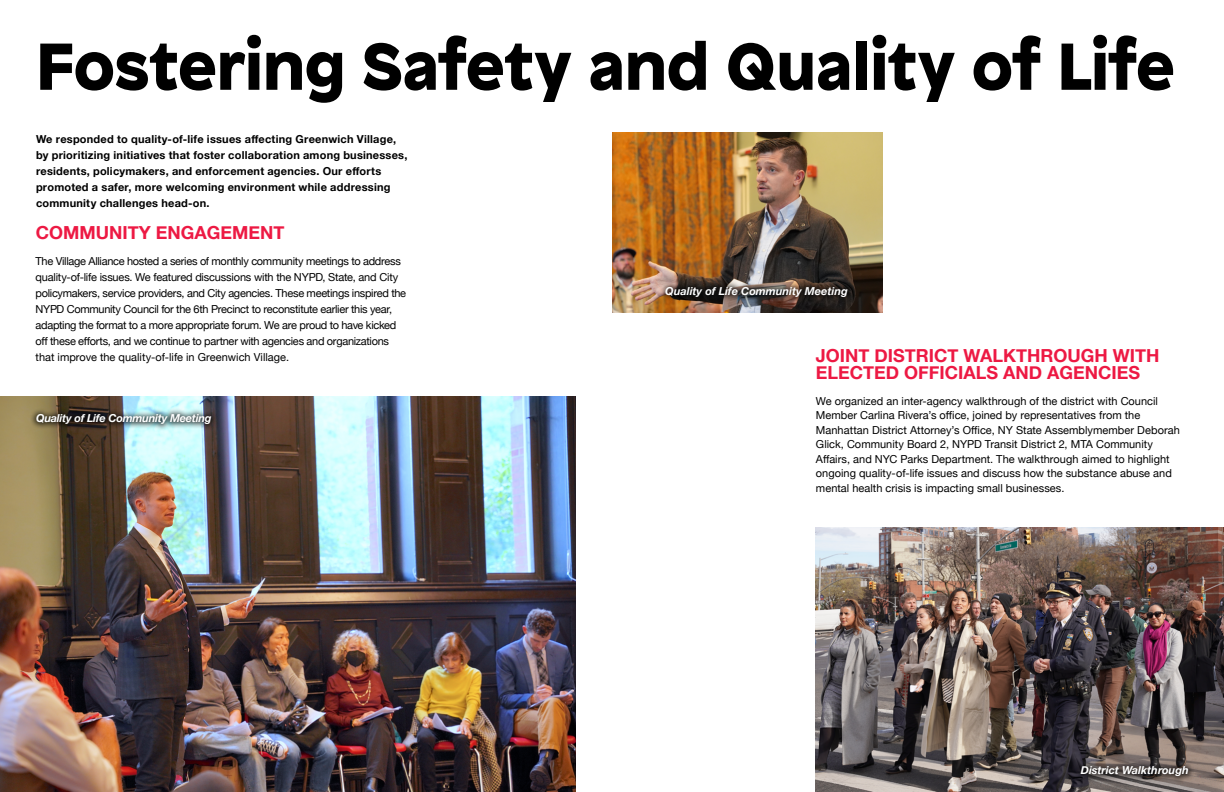
<style>
.page{position:relative;width:1224px;height:792px;background:#fff}
.page>*{position:absolute;margin:0;border:0;box-sizing:border-box;transform-origin:0 0}
.t1{font:900 66px "Patron";color:#000}
.t2{font:700 18px/17px "Helvetica Neue";color:#ed1943}
.t3{font:11px/16px "Helvetica Neue";letter-spacing:-.01em;color:#000}
.t4{font:700 11px/16px "Helvetica Neue";letter-spacing:.02em;color:#000}
.t5{font:italic 700 11px "Helvetica Neue";color:#fff}
.t6{font:italic 700 11px "Helvetica Neue";letter-spacing:-.02em;color:#fff}
</style>
<div class="page">
<img style="left:0;top:396px;width:576px;height:396px">
<img style="left:613px;top:132px;width:270px;height:180px">
<div style="left:30px;top:408px;width:188px;height:23px;background:#000;opacity:.66"></div>
<div style="left:659px;top:280px;width:195px;height:23px;background:#000;opacity:.66"></div>
<img style="left:816px;top:528px;width:408px;height:264px">
<div style="left:1074px;top:759px;width:120px;height:23px;background:#000;opacity:.66"></div>
<h1 class="t1" style="left:36px;top:11px;width:1140px">Fostering Safety and Quality of Life</h1>
<p class="t4" style="left:36px;top:132px;width:373px">We responded to quality-of-life issues affecting Greenwich Village, by prioritizing initiatives that foster collaboration among businesses, residents, policymakers, and enforcement agencies. Our efforts promoted a safer, more welcoming environment while addressing community challenges head-on.</p>
<h2 class="t2" style="left:36px;top:224px;width:250px">COMMUNITY ENGAGEMENT</h2>
<p class="t3" style="left:36px;top:254px;width:372px">The Village Alliance hosted a series of monthly community meetings to address quality-of-life issues. We featured discussions with the NYPD, State, and City policymakers, service providers, and City agencies. These meetings inspired the NYPD Community Council for the 6th Precinct to reconstitute earlier this year, adapting the format to a more appropriate forum. We are proud to have kicked off these efforts, and we continue to partner with agencies and organizations that improve the quality-of-life in Greenwich Village.</p>
<p class="t6" style="left:36px;top:410px;width:177px">Quality of Life Community Meeting</p>
<p class="t5" style="left:665px;top:282px;width:184px">Quality of Life Community Meeting</p>
<h2 class="t2" style="left:816px;top:348px;width:345px">JOINT DISTRICT WALKTHROUGH WITH<br>ELECTED OFFICIALS AND AGENCIES</h2>
<p class="t3" style="left:816px;top:394px;width:365px;line-height:14.5px">We organized an inter-agency walkthrough of the district with Council Member Carlina Rivera’s office, joined by representatives from the Manhattan District Attorney’s Office, NY State Assemblymember Deborah Glick, Community Board 2, NYPD Transit District 2, MTA Community Affairs, and NYC Parks Department. The walkthrough aimed to highlight ongoing quality-of-life issues and discuss how the substance abuse and mental health crisis is impacting small businesses.</p>
<p class="t5" style="left:1081px;top:761px;width:109px">District Walkthrough</p>
</div>
